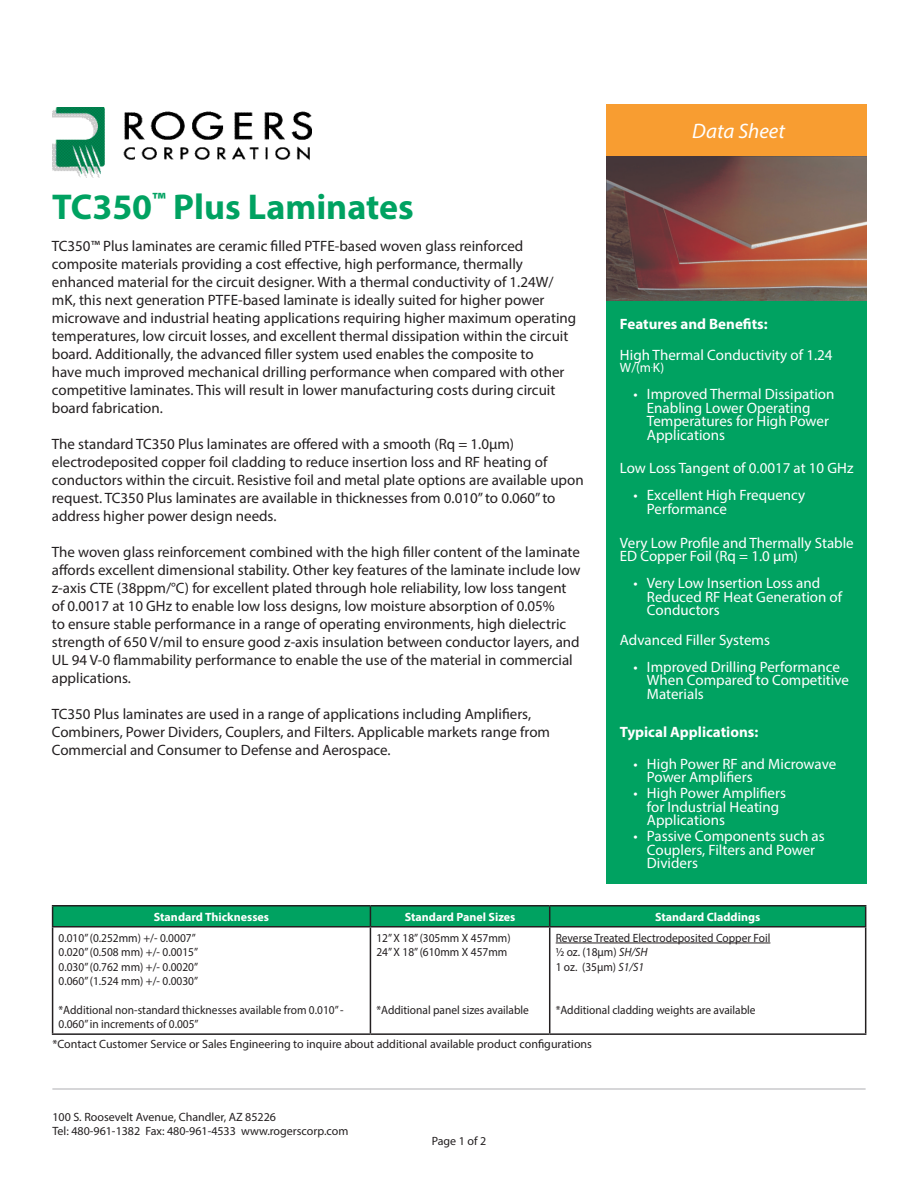
<style>
.page{position:relative;width:918px;height:1188px;background:#fff}
.page>*{position:absolute;margin:0;border:0;box-sizing:border-box;transform-origin:0 0}
.t1{font:700 36px "Myriad Pro";color:#00a261}
.t2{font:italic 21px "Myriad Pro";color:#fff}
.t3{font:15px/18px "Myriad Pro";color:#231f20}
.Feature{font:15px/13.5px "Myriad Pro";color:#fff}
.t4{font:700 15px "Myriad Pro";color:#fff}
.Feature-2{font:13.5px "Myriad Pro";color:#fff}
.t5{font:12px/14.4px "Myriad Pro";color:#231f20;scale:.95 1}
.t6{font:12px/14.4px "Myriad Pro";color:#231f20}
.t7{font:700 12px "Myriad Pro";color:#fff}
.s1{font-style:italic}
</style>
<div class="page">
<hr style="left:52px;top:1089px;width:814px;height:1px;background:#aeafb3">
<div style="left:607px;top:301px;width:260px;height:582px;background:#00a261"></div>
<hr style="left:52px;top:905px;width:318px;height:2px;background:#231f20">
<hr style="left:370px;top:905px;width:180px;height:2px;background:#231f20">
<hr style="left:550px;top:905px;width:316px;height:2px;background:#231f20">
<div style="left:52px;top:906px;width:814px;height:20px;background:#00a261"></div>
<hr style="left:52px;top:926px;width:318px;height:2px;background:#231f20">
<hr style="left:52px;top:928px;width:1px;height:105px;background:#231f20">
<hr style="left:370px;top:926px;width:180px;height:2px;background:#231f20">
<hr style="left:370px;top:928px;width:1px;height:105px;background:#231f20">
<hr style="left:550px;top:926px;width:316px;height:2px;background:#231f20">
<hr style="left:549px;top:928px;width:1px;height:105px;background:#231f20">
<hr style="left:865px;top:928px;width:1px;height:105px;background:#231f20">
<hr style="left:52px;top:1033px;width:318px;height:2px;background:#231f20">
<hr style="left:370px;top:1033px;width:180px;height:2px;background:#231f20">
<hr style="left:550px;top:1033px;width:316px;height:2px;background:#231f20">
<hr style="left:556px;top:943px;width:214px;height:1px;background:#231f20">
<img style="left:52px;top:107px;width:259px;height:71px">
<div style="left:607px;top:104px;width:260px;height:52px;background:#f89d31"></div>
<img style="left:607px;top:156px;width:260px;height:145px">
<p class="t1" style="left:52px;top:184px;width:363px">TC350<sup>™</sup> Plus Laminates</p>
<p class="t3" style="left:52px;top:237px;width:526px">TC350™ Plus laminates are ceramic filled PTFE-based woven glass reinforced composite materials providing a cost effective, high performance, thermally enhanced material for the circuit designer. With a thermal conductivity of 1.24W/ mK, this next generation PTFE-based laminate is ideally suited for higher power microwave and industrial heating applications requiring higher maximum operating temperatures, low circuit losses, and excellent thermal dissipation within the circuit board. Additionally, the advanced filler system used enables the composite to<br>have much improved mechanical drilling performance when compared with other competitive laminates. This will result in lower manufacturing costs during circuit board fabrication.</p>
<p class="t3" style="left:52px;top:435px;width:533px">The standard TC350 Plus laminates are offered with a smooth (Rq = 1.0µm) electrodeposited copper foil cladding to reduce insertion loss and RF heating of conductors within the circuit. Resistive foil and metal plate options are available upon request. TC350 Plus laminates are available in thicknesses from 0.010” to 0.060” to address higher power design needs.</p>
<p class="t3" style="left:52px;top:543px;width:530px">The woven glass reinforcement combined with the high filler content of the laminate affords excellent dimensional stability. Other key features of the laminate include low z-axis CTE (38ppm/°C) for excellent plated through hole reliability, low loss tangent of 0.0017 at 10 GHz to enable low loss designs, low moisture absorption of 0.05%<br>to ensure stable performance in a range of operating environments, high dielectric strength of 650 V/mil to ensure good z-axis insulation between conductor layers, and UL 94 V-0 flammability performance to enable the use of the material in commercial applications.</p>
<p class="t3" style="left:52px;top:705px;width:500px">TC350 Plus laminates are used in a range of applications including Amplifiers,<br>Combiners, Power Dividers, Couplers, and Filters. Applicable markets range from<br>Commercial and Consumer to Defense and Aerospace.</p>
<p class="t2" style="left:692px;top:118px;width:94px">Data Sheet</p>
<p class="t4" style="left:620px;top:314px;width:149px">Features and Benefits:</p>
<p class="Feature" style="left:620px;top:348px;width:214px">High Thermal Conductivity of 1.24</p>
<p class="Feature-2" style="left:620px;top:359px;width:46px">W/(m<sup>.</sup>K)</p>
<p class="Feature" style="left:647px;top:387px;width:189px;text-indent:-14px">• Improved Thermal Dissipation<br>Enabling Lower Operating<br>Temperatures for High Power<br>Applications</p>
<p class="Feature" style="left:620px;top:461px;width:235px">Low Loss Tangent of 0.0017 at 10 GHz</p>
<p class="Feature" style="left:647px;top:488px;width:160px;text-indent:-14px">• Excellent High Frequency<br>Performance</p>
<p class="Feature" style="left:620px;top:536px;width:235px">Very Low Profile and Thermally Stable<br>ED Copper Foil (Rq = 1.0 µm)</p>
<p class="Feature" style="left:647px;top:576px;width:197px;text-indent:-14px">• Very Low Insertion Loss and<br>Reduced RF Heat Generation of<br>Conductors</p>
<p class="Feature" style="left:620px;top:633px;width:152px">Advanced Filler Systems</p>
<p class="Feature" style="left:647px;top:660px;width:204px;text-indent:-14px">• Improved Drilling Performance<br>When Compared to Competitive<br>Materials</p>
<p class="t4" style="left:620px;top:722px;width:140px">Typical Applications:</p>
<p class="Feature" style="left:647px;top:757px;width:191px;text-indent:-14px">• High Power RF and Microwave<br>Power Amplifiers</p>
<p class="Feature" style="left:647px;top:786px;width:140px;text-indent:-14px">• High Power Amplifiers for Industrial Heating<br>Applications</p>
<p class="Feature" style="left:647px;top:829px;width:179px;text-indent:-14px">• Passive Components such as<br>Couplers, Filters and Power<br>Dividers</p>
<p class="t7" style="left:154px;top:909px;width:117px">Standard Thicknesses</p>
<p class="t7" style="left:405px;top:909px;width:112px">Standard Panel Sizes</p>
<p class="t7" style="left:655px;top:909px;width:107px">Standard Claddings</p>
<p class="t5" style="left:59px;top:930px;width:146px">0.010” (0.252mm) +/- 0.0007”</p>
<p class="t5" style="left:59px;top:945px;width:148px">0.020” (0.508 mm) +/- 0.0015”</p>
<p class="t5" style="left:59px;top:959px;width:148px">0.030” (0.762 mm) +/- 0.0020”</p>
<p class="t5" style="left:59px;top:974px;width:148px">0.060” (1.524 mm) +/- 0.0030”</p>
<p class="t5" style="left:59px;top:1002px;width:302px">*Additional non-standard thicknesses available from 0.010” -<br>0.060” in increments of 0.005”</p>
<p class="t5" style="left:556px;top:930px;width:227px">Reverse Treated Electrodeposited Copper Foil</p>
<p class="t5" style="left:556px;top:945px;width:98px">½ oz. (18μm) <span class="s1">SH/SH</span></p>
<p class="t5" style="left:556px;top:959px;width:95px">1 oz. (35μm) <span class="s1">S1/S1</span></p>
<p class="t5" style="left:556px;top:1002px;width:212px">*Additional cladding weights are available</p>
<p class="t5" style="left:376px;top:930px;width:143px">12” X 18” (305mm X 457mm)</p>
<p class="t5" style="left:376px;top:945px;width:139px">24” X 18” (610mm X 457mm</p>
<p class="t5" style="left:376px;top:1002px;width:162px">*Additional panel sizes available</p>
<p class="t6" style="left:52px;top:1037px;width:541px">*Contact Customer Service or Sales Engineering to inquire about additional available product configurations</p>
<p class="t6" style="left:52px;top:1109px;width:298px">100 S. Roosevelt Avenue, Chandler, AZ 85226<br>Tel: 480-961-1382 Fax: 480-961-4533 www.rogerscorp.com</p>
<p class="t6" style="left:432px;top:1133px;width:56px">Page 1 of 2</p>
</div>
